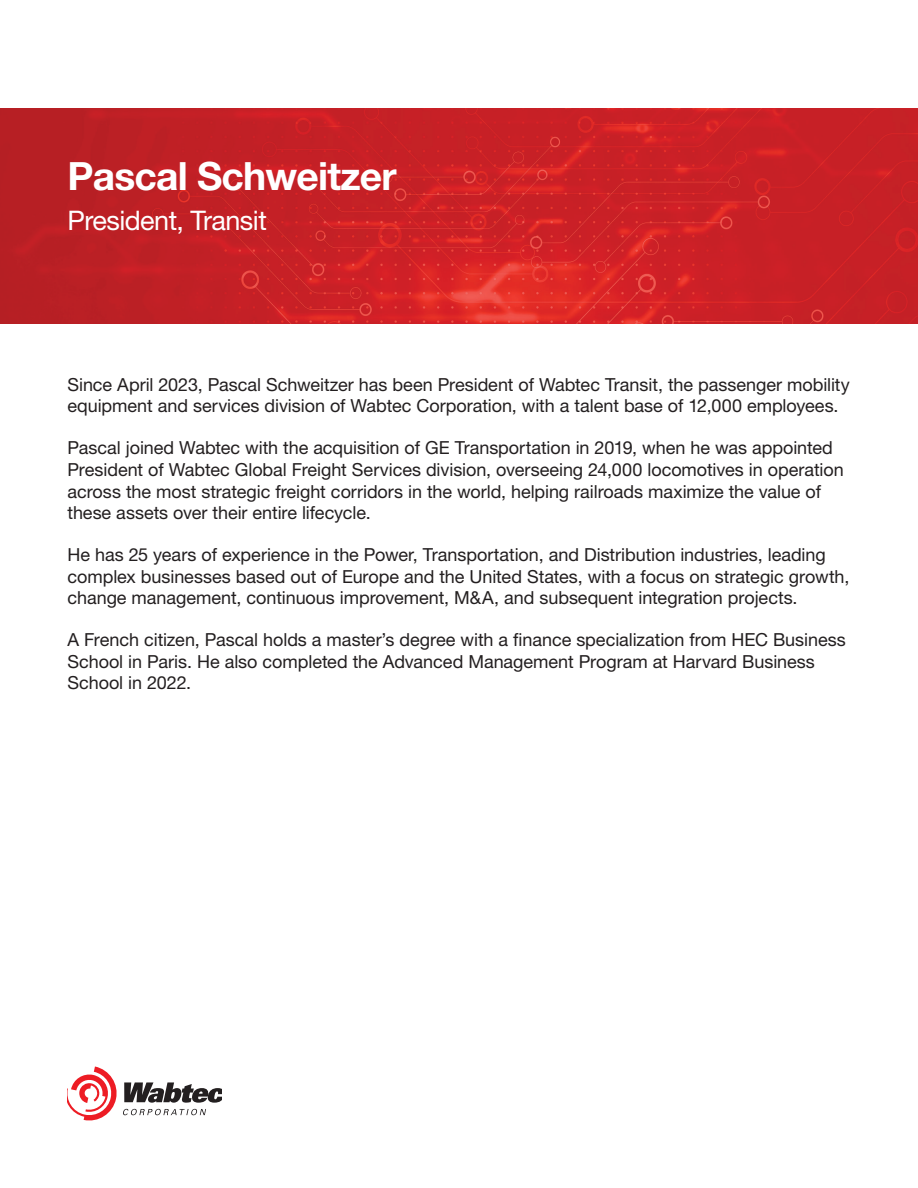
<style>
.page{position:relative;width:918px;height:1188px;background:#fff}
.page>*{position:absolute;margin:0;border:0;box-sizing:border-box;transform-origin:0 0}
.t1{font:700 39px "Helvetica Neue LT Std";letter-spacing:-.02em;color:#fff}
.t2{font:27px "Helvetica Neue LT Std";letter-spacing:-.02em;color:#fff}
.t3{font:18px/21.6px "Helvetica Neue LT Std";letter-spacing:-.005em;color:#231f20}
</style>
<div class="page">
<svg style="left:68px;top:1066px;width:154px;height:54px"></svg>
<img style="left:0;top:108px;width:918px;height:216px">
<p class="t1" style="left:68px;top:152px;width:331px">Pascal Schweitzer</p>
<p class="t2" style="left:68px;top:204px;width:201px">President, Transit</p>
<p class="t3" style="left:68px;top:373px;width:784px">Since April 2023, Pascal Schweitzer has been President of Wabtec Transit, the passenger mobility equipment and services division of Wabtec Corporation, with a talent base of 12,000 employees.</p>
<p class="t3" style="left:68px;top:437px;width:778px">Pascal joined Wabtec with the acquisition of GE Transportation in 2019, when he was appointed President of Wabtec Global Freight Services division, overseeing 24,000 locomotives in operation across the most strategic freight corridors in the world, helping railroads maximize the value of these assets over their entire lifecycle.</p>
<p class="t3" style="left:68px;top:544px;width:783px">He has 25 years of experience in the Power, Transportation, and Distribution industries, leading complex businesses based out of Europe and the United States, with a focus on strategic growth, change management, continuous improvement, M&amp;A, and subsequent integration projects.</p>
<p class="t3" style="left:68px;top:629px;width:780px">A French citizen, Pascal holds a master’s degree with a finance specialization from HEC Business<br>School in Paris. He also completed the Advanced Management Program at Harvard Business<br>School in 2022.</p>
</div>
